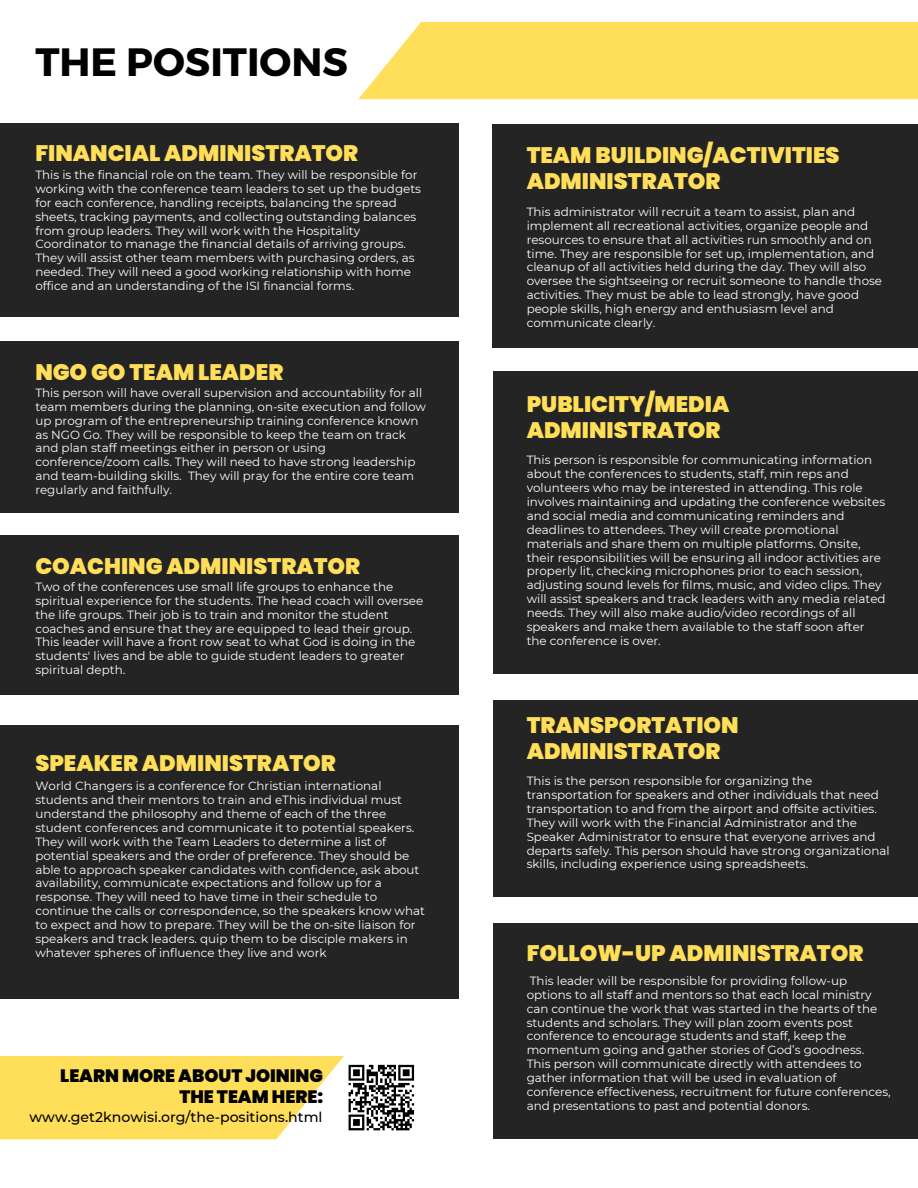
<style>
.page{position:relative;width:918px;height:1188px;background:#fff}
.page>*{position:absolute;margin:0;border:0;box-sizing:border-box;transform-origin:0 0}
.t1{font:700 39.45px "Montserrat";color:#000}
.t2{font:900 22.5px "Poppins";color:#ffde59}
.t3{font:900 22.35px/25.8px "Poppins";color:#ffde59}
.t4{font:900 17.85px/20.7px "Poppins";color:#000;text-align:right}
.t5{font:500 14.1px "Montserrat";color:#000}
.t6{font:11.85px/14px "Montserrat";color:#fff}
</style>
<div class="page">
<div style="left:0;top:124px;width:459px;height:193px;background:#242424"></div>
<div style="left:0;top:342px;width:459px;height:171px;background:#242424"></div>
<div style="left:0;top:536px;width:459px;height:159px;background:#242424"></div>
<div style="left:0;top:725px;width:459px;height:273px;background:#242424"></div>
<div style="left:493px;top:124px;width:425px;height:224px;background:#242424"></div>
<div style="left:493px;top:371px;width:425px;height:302px;background:#242424"></div>
<div style="left:493px;top:700px;width:425px;height:197px;background:#242424"></div>
<div style="left:493px;top:924px;width:425px;height:215px;background:#242424"></div>
<div style="left:358px;top:22px;width:560px;height:77px;background:#ffde59"></div>
<div style="left:0;top:1056px;width:344px;height:83px;background:#ffde59"></div>
<svg style="left:348px;top:1064px;width:67px;height:67px"></svg>
<h1 class="t1" style="left:35px;top:36px;width:314px">THE POSITIONS</h1>
<h2 class="t2" style="left:35px;top:137px;width:324px">FINANCIAL ADMINISTRATOR</h2>
<p class="t6" style="left:35px;top:168px;width:387px">This is the financial role on the team. They will be responsible for working with the conference team leaders to set up the budgets for each conference, handling receipts, balancing the spread sheets, tracking payments, and collecting outstanding balances from group leaders. They will work with the Hospitality Coordinator to manage the financial details of arriving groups.<br>They will assist other team members with purchasing orders, as needed. They will need a good working relationship with home office and an understanding of the ISI financial forms.</p>
<h2 class="t3" style="left:35px;top:359px;width:250px">NGO GO TEAM LEADER</h2>
<p class="t6" style="left:35px;top:386px;width:392px">This person will have overall supervision and accountability for all team members during the planning, on-site execution and follow up program of the entrepreneurship training conference known as NGO Go. They will be responsible to keep the team on track and plan staff meetings either in person or using conference/zoom calls. They will need to have strong leadership and team-building skills. They will pray for the entire core team regularly and faithfully.</p>
<h2 class="t3" style="left:35px;top:553px;width:326px">COACHING ADMINISTRATOR</h2>
<p class="t6" style="left:35px;top:580px;width:390px">Two of the conferences use small life groups to enhance the spiritual experience for the students. The head coach will oversee the life groups. Their job is to train and monitor the student coaches and ensure that they are equipped to lead their group.<br>This leader will have a front row seat to what God is doing in the students' lives and be able to guide student leaders to greater spiritual depth.</p>
<h2 class="t2" style="left:35px;top:747px;width:302px">SPEAKER ADMINISTRATOR</h2>
<p class="t6" style="left:35px;top:779px;width:391px">World Changers is a conference for Christian international students and their mentors to train and eThis individual must understand the philosophy and theme of each of the three student conferences and communicate it to potential speakers.<br>They will work with the Team Leaders to determine a list of potential speakers and the order of preference. They should be able to approach speaker candidates with confidence, ask about availability, communicate expectations and follow up for a response. They will need to have time in their schedule to continue the calls or correspondence, so the speakers know what to expect and how to prepare. They will be the on-site liaison for speakers and track leaders. quip them to be disciple makers in whatever spheres of influence they live and work</p>
<p class="t4" style="left:60px;top:1066px;width:264px">LEARN MORE ABOUT JOINING<br>THE TEAM HERE:</p>
<h2 class="t5" style="left:30px;top:1108px;width:294px">www.get2knowisi.org/the-positions.html</h2>
<h3 class="t3" style="left:527px;top:143px;width:314px">TEAM BUILDING/ACTIVITIES<br>ADMINISTRATOR</h3>
<p class="t6" style="left:527px;top:205px;width:357px">This administrator will recruit a team to assist, plan and implement all recreational activities, organize people and resources to ensure that all activities run smoothly and on time. They are responsible for set up, implementation, and cleanup of all activities held during the day. They will also oversee the sightseeing or recruit someone to handle those activities. They must be able to lead strongly, have good people skills, high energy and enthusiasm level and communicate clearly.</p>
<h4 class="t3" style="left:527px;top:392px;width:204px">PUBLICITY/MEDIA<br>ADMINISTRATOR</h4>
<h2 class="t6" style="left:527px;top:453px;width:360px">This person is responsible for communicating information about the conferences to students, staff, min reps and volunteers who may be interested in attending. This role involves maintaining and updating the conference websites and social media and communicating reminders and deadlines to attendees. They will create promotional materials and share them on multiple platforms. Onsite, their responsibilities will be ensuring all indoor activities are properly lit, checking microphones prior to each session, adjusting sound levels for films, music, and video clips. They will assist speakers and track leaders with any media related needs. They will also make audio/video recordings of all speakers and make them available to the staff soon after the conference is over.</h2>
<p class="t3" style="left:527px;top:712px;width:214px">TRANSPORTATION<br>ADMINISTRATOR</p>
<h2 class="t6" style="left:527px;top:774px;width:365px">This is the person responsible for organizing the transportation for speakers and other individuals that need transportation to and from the airport and offsite activities.<br>They will work with the Financial Administrator and the Speaker Administrator to ensure that everyone arrives and departs safely. This person should have strong organizational skills, including experience using spreadsheets.</h2>
<p class="t3" style="left:527px;top:940px;width:338px">FOLLOW-UP ADMINISTRATOR</p>
<h2 class="t6" style="left:527px;top:974px;width:366px">This leader will be responsible for providing follow-up options to all staff and mentors so that each local ministry can continue the work that was started in the hearts of the students and scholars. They will plan zoom events post conference to encourage students and staff, keep the momentum going and gather stories of God’s goodness.<br>This person will communicate directly with attendees to gather information that will be used in evaluation of conference effectiveness, recruitment for future conferences, and presentations to past and potential donors.</h2>
</div>
